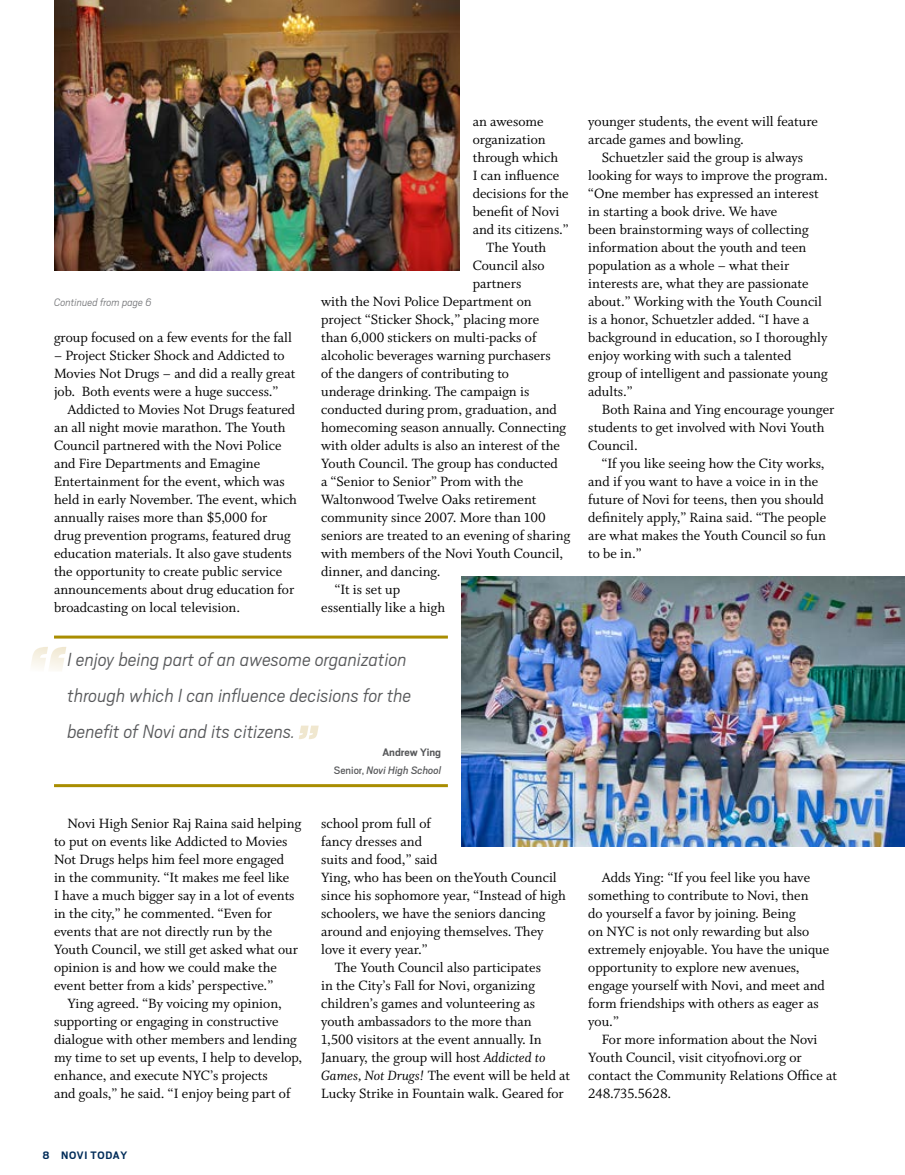
<style>
.page{position:relative;width:905px;height:1175px;background:#fff}
.page>*{position:absolute;margin:0;border:0;box-sizing:border-box;transform-origin:0 0}
.t1{font:italic 300 21px/36px "Scout";color:#58595b}
.t2{font:15px/18px "Whitman LF";color:#000}
.t3{font:italic 12px/18px "Scout";color:#58595b;text-align:right}
.t4{font:italic 300 12px "Scout";color:#77787b}
.t5{font:700 12px "Scout";letter-spacing:.05em;color:#002c59}
.s1{font-weight:700;font-style:normal}
.s2{font-style:normal}
.s3{font-style:italic}
.s4{font-family:"Scout Bold SC850";font-weight:400}
</style>
<div class="page">
<img style="left:461px;top:576px;width:443px;height:270px">
<img style="left:54px;top:0;width:405px;height:270px">
<hr style="left:54px;top:635px;width:394px;height:3px;background:#a98d00">
<hr style="left:54px;top:784px;width:394px;height:3px;background:#a98d00">
<svg style="left:31px;top:647px;width:35px;height:24px"></svg>
<svg style="left:298px;top:725px;width:21px;height:14px"></svg>
<p class="t4" style="left:54px;top:294px;width:99px">Continued from page 6</p>
<p class="t2" style="left:54px;top:329px;width:239px">group focused on a few events for the fall</p>
<p class="t2" style="left:54px;top:347px;width:243px">– Project Sticker Shock and Addicted to<br>Movies Not Drugs – and did a really great job. Both events were a huge success.”</p>
<p class="t2" style="left:54px;top:401px;width:244px;text-indent:14px">Addicted to Movies Not Drugs featured an all night movie marathon. The Youth Council partnered with the Novi Police and Fire Departments and Emagine Entertainment for the event, which was held in early November. The event, which annually raises more than $5,000 for drug prevention programs, featured drug education materials. It also gave students the opportunity to create public service announcements about drug education for broadcasting on local television.</p>
<p class="t2" style="left:472px;top:113px;width:72px">an awesome</p>
<p class="t2" style="left:472px;top:131px;width:74px">organization</p>
<p class="t2" style="left:472px;top:149px;width:87px">through which</p>
<p class="t2" style="left:472px;top:167px;width:88px">I can influence</p>
<p class="t2" style="left:472px;top:185px;width:97px">decisions for the</p>
<p class="t2" style="left:472px;top:203px;width:88px">benefit of Novi</p>
<p class="t2" style="left:472px;top:221px;width:97px">and its citizens.”</p>
<p class="t2" style="left:486px;top:239px;width:62px">The Youth</p>
<p class="t2" style="left:472px;top:257px;width:73px">Council also</p>
<p class="t2" style="left:472px;top:275px;width:50px">partners</p>
<p class="t2" style="left:321px;top:293px;width:212px">with the Novi Police Department on</p>
<p class="t2" style="left:321px;top:311px;width:220px">project “Sticker Shock,” placing more</p>
<p class="t2" style="left:321px;top:329px;width:217px">than 6,000 stickers on multi-packs of</p>
<p class="t2" style="left:321px;top:347px;width:231px">alcoholic beverages warning purchasers</p>
<p class="t2" style="left:321px;top:365px;width:189px">of the dangers of contributing to</p>
<p class="t2" style="left:321px;top:383px;width:210px">underage drinking. The campaign is</p>
<p class="t2" style="left:321px;top:401px;width:237px">conducted during prom, graduation, and</p>
<p class="t2" style="left:321px;top:419px;width:246px">homecoming season annually. Connecting</p>
<p class="t2" style="left:321px;top:437px;width:240px">with older adults is also an interest of the</p>
<p class="t2" style="left:321px;top:455px;width:238px">Youth Council. The group has conducted</p>
<p class="t2" style="left:321px;top:473px;width:203px">a “Senior to Senior” Prom with the</p>
<p class="t2" style="left:321px;top:491px;width:217px">Waltonwood Twelve Oaks retirement</p>
<p class="t2" style="left:321px;top:509px;width:226px">community since 2007. More than 100</p>
<p class="t2" style="left:321px;top:527px;width:251px">seniors are treated to an evening of sharing</p>
<p class="t2" style="left:321px;top:545px;width:244px">with members of the Novi Youth Council,</p>
<p class="t2" style="left:321px;top:563px;width:121px">dinner, and dancing.</p>
<p class="t2" style="left:334px;top:581px;width:67px">“It is set up</p>
<p class="t2" style="left:321px;top:599px;width:125px">essentially like a high</p>
<h1 class="t1" style="left:68px;top:640px;width:345px">I enjoy being part of an awesome organization through which I can influence decisions for the benefit of Novi and its citizens.</h1>
<p class="t3" style="left:334px;top:743px;width:109px"><span class="s1">Andrew Ying<br></span><span class="s2">Senior,</span> Novi High School</p>
<p class="t2" style="left:54px;top:815px;width:249px;text-indent:14px">Novi High Senior Raj Raina said helping to put on events like Addicted to Movies Not Drugs helps him feel more engaged<br>in the community. “It makes me feel like<br>I have a much bigger say in a lot of events in the city,” he commented. “Even for events that are not directly run by the Youth Council, we still get asked what our opinion is and how we could make the event better from a kids’ perspective.”</p>
<p class="t2" style="left:54px;top:995px;width:249px;text-indent:14px">Ying agreed. “By voicing my opinion, supporting or engaging in constructive dialogue with other members and lending my time to set up events, I help to develop, enhance, and execute NYC’s projects<br>and goals,” he said. “I enjoy being part of</p>
<p class="t2" style="left:321px;top:815px;width:111px">school prom full of</p>
<p class="t2" style="left:321px;top:833px;width:102px">fancy dresses and</p>
<p class="t2" style="left:321px;top:851px;width:118px">suits and food,” said</p>
<p class="t2" style="left:321px;top:869px;width:237px">Ying, who has been on theYouth Council</p>
<p class="t2" style="left:321px;top:887px;width:246px">since his sophomore year, “Instead of high</p>
<p class="t2" style="left:321px;top:905px;width:226px">schoolers, we have the seniors dancing</p>
<p class="t2" style="left:321px;top:923px;width:224px">around and enjoying themselves. They</p>
<p class="t2" style="left:321px;top:941px;width:108px">love it every year.”</p>
<p class="t2" style="left:334px;top:959px;width:208px">The Youth Council also participates</p>
<p class="t2" style="left:321px;top:977px;width:215px">in the City’s Fall for Novi, organizing</p>
<p class="t2" style="left:321px;top:995px;width:215px">children’s games and volunteering as</p>
<p class="t2" style="left:321px;top:1013px;width:212px">youth ambassadors to the more than</p>
<p class="t2" style="left:321px;top:1031px;width:222px">1,500 visitors at the event annually. In</p>
<p class="t2" style="left:321px;top:1049px;width:226px">January, the group will host <span class="s3">Addicted to</span></p>
<p class="t2" style="left:321px;top:1067px;width:250px"><span class="s3">Games, Not Drugs!</span> The event will be held at</p>
<p class="t2" style="left:321px;top:1085px;width:244px">Lucky Strike in Fountain walk. Geared for</p>
<p class="t2" style="left:588px;top:113px;width:231px">younger students, the event will feature arcade games and bowling.</p>
<p class="t2" style="left:588px;top:149px;width:241px;text-indent:14px">Schuetzler said the group is always looking for ways to improve the program. “One member has expressed an interest in starting a book drive. We have<br>been brainstorming ways of collecting information about the youth and teen population as a whole – what their interests are, what they are passionate about.” Working with the Youth Council is a honor, Schuetzler added. “I have a background in education, so I thoroughly enjoy working with such a talented group of intelligent and passionate young adults.”</p>
<p class="t2" style="left:588px;top:401px;width:248px;text-indent:14px">Both Raina and Ying encourage younger students to get involved with Novi Youth<br>Council.</p>
<p class="t2" style="left:588px;top:455px;width:239px;text-indent:14px">“If you like seeing how the City works, and if you want to have a voice in in the future of Novi for teens, then you should definitely apply,” Raina said. “The people are what makes the Youth Council so fun to be in.”</p>
<p class="t2" style="left:588px;top:869px;width:242px;text-indent:14px">Adds Ying: “If you feel like you have something to contribute to Novi, then<br>do yourself a favor by joining. Being<br>on NYC is not only rewarding but also extremely enjoyable. You have the unique opportunity to explore new avenues, engage yourself with Novi, and meet and form friendships with others as eager as you.”</p>
<p class="t2" style="left:588px;top:1031px;width:250px;text-indent:14px">For more information about the Novi Youth Council, visit cityofnovi.org or contact the Community Relations Office at 248.735.5628.</p>
<p class="t5" style="left:43px;top:1147px;width:86px"><span class="s4">8</span> NOVI TODAY</p>
</div>
